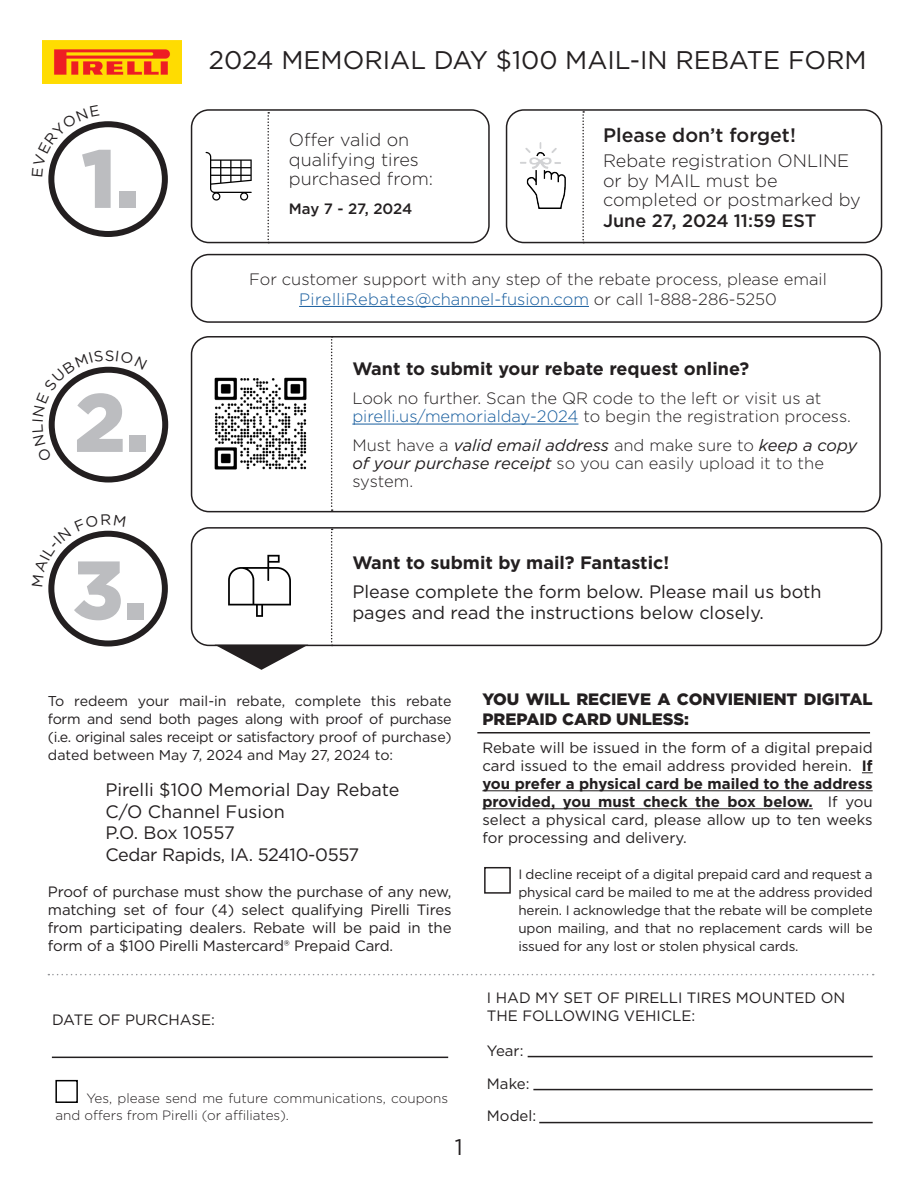
<style>
.page{position:relative;width:918px;height:1188px;background:#fff}
.page>*{position:absolute;margin:0;border:0;box-sizing:border-box;transform-origin:0 0}
.t1{font:900 82.5px "Gotham";color:#bcbdc0}
.t2{font:25.5px "Gotham";color:#231f20}
.t3{font:22.5px "Gotham";color:#231f20}
.t4{font:500 19.5px "Gotham";color:#231f20}
.t5{font:18px/20.2px "Gotham";color:#231f20}
.t6{font:300 18px/19.5px "Gotham";color:#231f20}
.t7{font:700 18px "Gotham";color:#231f20}
.t8{font:18px "Gotham";letter-spacing:-.02em;color:#231f20}
.t9{font:500 18px "Gotham";color:#231f20}
.t10{font:300 16.5px/18px "Gotham";color:#231f20}
.t11{font:300 16.5px "Gotham";color:#175d9e}
.t12{font:900 16.5px/19.8px "Gotham";color:#231f20}
.t13{font:15px/18px "Gotham";color:#231f20;text-align:justify}
.t14{font:500 15px "Gotham";letter-spacing:-.01em;color:#231f20}
.t15{font:14.25px/18px "Gotham";color:#231f20;text-align:justify}
.t16{font:13.5px/18px "Gotham";letter-spacing:-.01em;color:#231f20;text-align:justify}
.t17{font:300 13.5px/16.5px "Gotham";color:#231f20}
.s1{color:#231f20}
.s2{color:#175d9e}
.s3{font-weight:400;font-style:italic}
.s4{font-weight:700}
</style>
<div class="page">
<img style="left:214px;top:377px;width:93px;height:93px">
<div style="left:191px;top:336px;width:690px;height:176px;border:2px solid #231f20;border-radius:17px"></div>
<div style="left:191px;top:527px;width:691px;height:119px;border:2px solid #231f20;border-radius:17px"></div>
<img style="left:43px;top:41px;width:139px;height:43px">
<svg style="left:206px;top:152px;width:46px;height:49px"></svg>
<div style="left:48px;top:121px;width:120px;height:116px;border:6px solid #231f20;border-radius:50%"></div>
<div style="left:49px;top:367px;width:119px;height:116px;border:6px solid #231f20;border-radius:50%"></div>
<div style="left:48px;top:531px;width:120px;height:115px;border:6px solid #231f20;border-radius:50%"></div>
<div style="left:191px;top:109px;width:299px;height:134px;border:2px solid #231f20;border-radius:17px"></div>
<img style="left:520px;top:142px;width:46px;height:67px">
<div style="left:506px;top:109px;width:376px;height:134px;border:2px solid #231f20;border-radius:17px"></div>
<svg style="left:267px;top:112px;width:2px;height:131px"></svg>
<svg style="left:582px;top:111px;width:2px;height:132px"></svg>
<svg style="left:331px;top:336px;width:2px;height:175px"></svg>
<hr style="left:352px;top:424px;width:226px;height:1px;background:#175d9e">
<svg style="left:331px;top:529px;width:2px;height:117px"></svg>
<svg style="left:228px;top:555px;width:63px;height:62px"></svg>
<div style="left:191px;top:254px;width:691px;height:69px;border:2px solid #231f20;border-radius:17px"></div>
<hr style="left:299px;top:306px;width:290px;height:1px;background:#175d9e">
<svg style="left:214px;top:645px;width:94px;height:25px"></svg>
<hr style="left:482px;top:790px;width:391px;height:1px;background:#231f20">
<hr style="left:482px;top:808px;width:331px;height:1px;background:#231f20">
<hr style="left:477px;top:732px;width:393px;height:2px;background:#231f20">
<div style="left:484px;top:867px;width:27px;height:27px;border:2px solid #231f20"></div>
<div style="left:55px;top:1080px;width:23px;height:23px;border:2px solid #000001"></div>
<hr style="left:52px;top:1057px;width:396px;height:1px;background:#231f20">
<hr style="left:528px;top:1056px;width:345px;height:1px;background:#231f20">
<hr style="left:539px;top:1122px;width:334px;height:1px;background:#231f20">
<hr style="left:533px;top:1089px;width:340px;height:1px;background:#231f20">
<svg style="left:48px;top:974px;width:826px;height:1px"></svg>
<svg style="left:48px;top:121px;width:52px;height:56px"></svg>
<svg style="left:48px;top:366px;width:99px;height:96px"></svg>
<svg style="left:48px;top:530px;width:78px;height:56px"></svg>
<p class="t1" style="left:81px;top:122px;width:60px">1.</p>
<p class="t1" style="left:74px;top:366px;width:76px">2.</p>
<p class="t1" style="left:73px;top:533px;width:76px">3.</p>
<p class="t2" style="left:209px;top:44px;width:659px">2024 MEMORIAL DAY $100 MAIL-IN REBATE FORM</p>
<p class="t6" style="left:289px;top:130px;width:146px">Offer valid on qualifying tires purchased from:</p>
<p class="t14" style="left:289px;top:199px;width:125px">May 7 - 27, 2024</p>
<p class="t4" style="left:603px;top:122px;width:194px">Please don’t forget!</p>
<p class="t6" style="left:603px;top:151px;width:259px">Rebate registration ONLINE or by MAIL must be completed or postmarked by</p>
<p class="t9" style="left:603px;top:209px;width:215px">June 27, 2024 11:59 EST</p>
<p class="t10" style="left:249px;top:270px;width:579px">For customer support with any step of the rebate process, please email</p>
<p class="t11" style="left:299px;top:289px;width:479px">PirelliRebates@channel-fusion.com <span class="s1">or call 1-888-286-5250</span></p>
<p class="t7" style="left:352px;top:357px;width:398px">Want to submit your rebate request online?</p>
<p class="t10" style="left:352px;top:389px;width:500px">Look no further. Scan the QR code to the left or visit us at <span class="s2">pirelli.us/memorialday-2024</span> to begin the registration process.</p>
<p class="t10" style="left:352px;top:436px;width:506px">Must have a <span class="s3">valid email address</span> and make sure to <span class="s3">keep a copy of your purchase receipt</span> so you can easily upload it to the system.</p>
<p class="t7" style="left:352px;top:551px;width:318px">Want to submit by mail? Fantastic!</p>
<p class="t5" style="left:352px;top:581px;width:471px">Please complete the form below. Please mail us both pages and read the instructions below closely.</p>
<p class="t15" style="left:48px;top:692px;width:405px">To redeem your mail-in rebate, complete this rebate form and send both pages along with proof of purchase (i.e. original sales receipt or satisfactory proof of purchase) dated between May 7, 2024 and May 27, 2024 to:</p>
<p class="t5" style="left:105px;top:779px;width:296px">Pirelli $100 Memorial Day Rebate</p>
<p class="t5" style="left:105px;top:801px;width:181px">C/O Channel Fusion</p>
<p class="t5" style="left:105px;top:822px;width:131px">P.O. Box 10557</p>
<p class="t8" style="left:105px;top:843px;width:255px">Cedar Rapids, IA. 52410-0557</p>
<p class="t13" style="left:48px;top:882px;width:405px">Proof of purchase must show the purchase of any new, matching set of four (4) select qualifying Pirelli Tires from participating dealers. Rebate will be paid in the form of a $100 Pirelli Mastercard® Prepaid Card.</p>
<p class="t13" style="left:52px;top:1011px;width:164px">DATE OF PURCHASE:</p>
<p class="t17" style="left:56px;top:1090px;width:394px;text-indent:31px">Yes, please send me future communications, coupons and offers from Pirelli (or affiliates).</p>
<p class="t3" style="left:455px;top:1133px;width:10px">1</p>
<p class="t12" style="left:482px;top:689px;width:392px">YOU WILL RECIEVE A CONVIENIENT DIGITAL<br>PREPAID CARD UNLESS:</p>
<p class="t13" style="left:482px;top:739px;width:392px">Rebate will be issued in the form of a digital prepaid card issued to the email address provided herein. <span class="s4">If you prefer a physical card be mailed to the address provided, you must check the box below.</span> If you select a physical card, please allow up to ten weeks for processing and delivery.</p>
<p class="t16" style="left:518px;top:865px;width:356px">I decline receipt of a digital prepaid card and request a physical card be mailed to me at the address provided herein. I acknowledge that the rebate will be complete upon mailing, and that no replacement cards will be issued for any lost or stolen physical cards.</p>
<p class="t13" style="left:487px;top:988px;width:360px">I HAD MY SET OF PIRELLI TIRES MOUNTED ON<br>THE FOLLOWING VEHICLE:</p>
<p class="t13" style="left:487px;top:1042px;width:38px">Year:</p>
<p class="t13" style="left:487px;top:1074px;width:44px">Make:</p>
<p class="t13" style="left:487px;top:1106px;width:51px">Model:</p>
</div>
